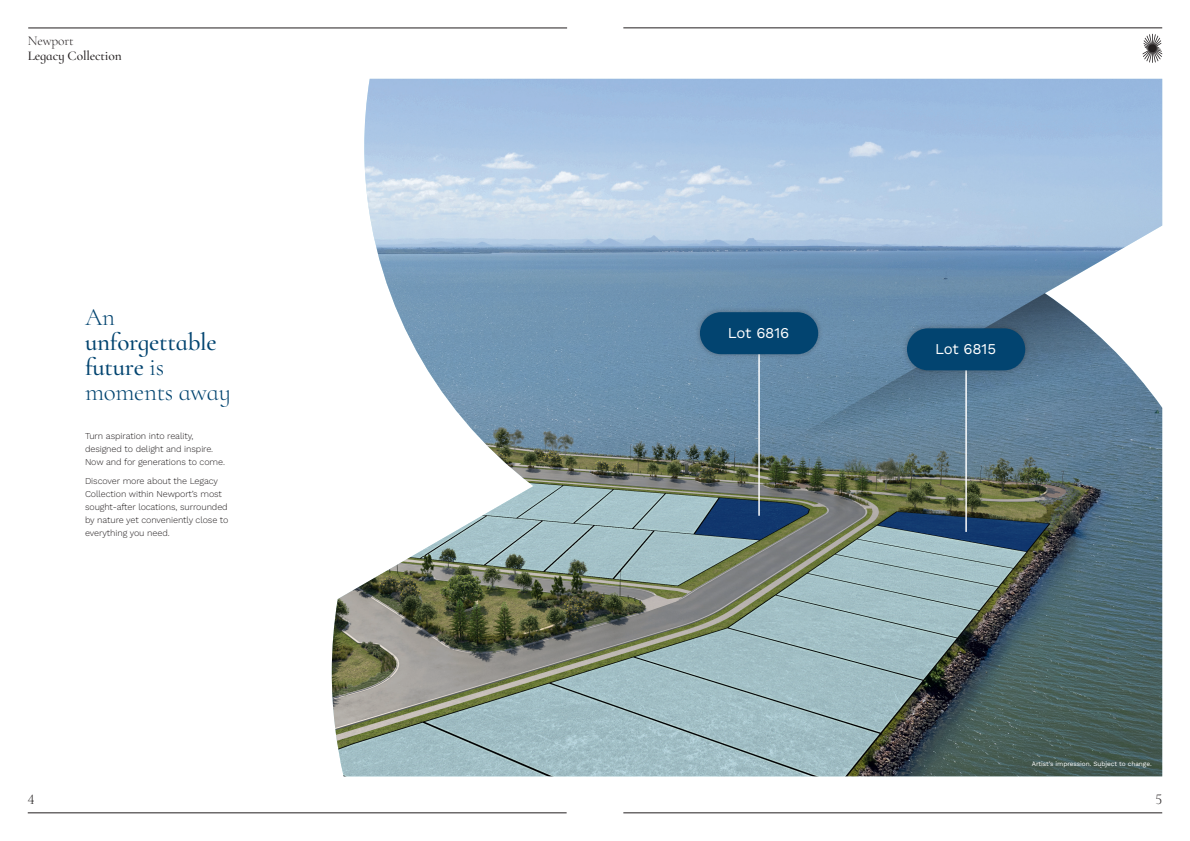
<style>
.page{position:relative;width:1190px;height:841px;background:#fff}
.page>*{position:absolute;margin:0;border:0;box-sizing:border-box;transform-origin:0 0}
.Headline{font:500 25px/25px "Cormorant Infant";letter-spacing:-.01em;color:#024470}
.Label_Double_Line{font:15px "Work Sans";letter-spacing:-.01em;color:#fff}
.t1{font:300 15px "Cormorant Infant";color:#231f20}
.t2{font:500 13.4px "Cormorant Infant";letter-spacing:-.01em;color:#231f20}
.t3{font:300 13.4px "Cormorant Infant";letter-spacing:-.01em;color:#231f20}
.Body{font:300 9px/13px "Work Sans";letter-spacing:-.01em;color:#231f20}
.Disclaimer{font:6.5px "Work Sans";letter-spacing:-.01em;color:#fff}
.s1{font-weight:300}
</style>
<div class="page">
<img style="left:332px;top:79px;width:830px;height:697px">
<svg style="left:789px;top:293px;width:373px;height:270px;background:#6a8290"></svg>
<hr style="left:965px;top:360px;width:1px;height:172px;background:#fff">
<div style="left:901px;top:323px;width:129px;height:53px;background:#231f20;opacity:.3"></div>
<div style="left:906px;top:328px;width:119px;height:42px;background:#024470;border-radius:21px"></div>
<hr style="left:758px;top:344px;width:1px;height:172px;background:#fff">
<div style="left:694px;top:307px;width:129px;height:52px;background:#231f20;opacity:.3"></div>
<div style="left:700px;top:312px;width:118px;height:42px;background:#024470;border-radius:21px"></div>
<hr style="left:28px;top:28px;width:539px;height:1px;background:#231f20">
<svg style="left:1142px;top:34px;width:20px;height:29px"></svg>
<hr style="left:623px;top:28px;width:539px;height:1px;background:#231f20">
<hr style="left:623px;top:812px;width:539px;height:1px;background:#231f20">
<hr style="left:28px;top:812px;width:538px;height:1px;background:#231f20">
<h3 class="t3" style="left:28px;top:33px;width:47px">Newport</h3>
<h3 class="t2" style="left:28px;top:47px;width:95px">Legacy Collection</h3>
<p class="Headline" style="left:85px;top:304px;width:147px"><span class="s1">An </span>unforgettable future <span class="s1">is moments away</span></p>
<p class="Body" style="left:85px;top:429px;width:141px">Turn aspiration into reality, designed to delight and inspire.<br>Now and for generations to come.</p>
<p class="Body" style="left:85px;top:474px;width:145px">Discover more about the Legacy<br>Collection within Newport’s most sought-after locations, surrounded by nature yet conveniently close to everything you need.</p>
<p class="Label_Double_Line" style="left:728px;top:322px;width:63px">Lot 6816</p>
<p class="Label_Double_Line" style="left:935px;top:338px;width:62px">Lot 6815</p>
<p class="Disclaimer" style="left:1031px;top:759px;width:121px">Artist’s impression. Subject to change.</p>
<h2 class="t1" style="left:28px;top:790px;width:9px">4</h2>
<h2 class="t1" style="left:1155px;top:790px;width:8px">5</h2>
</div>
